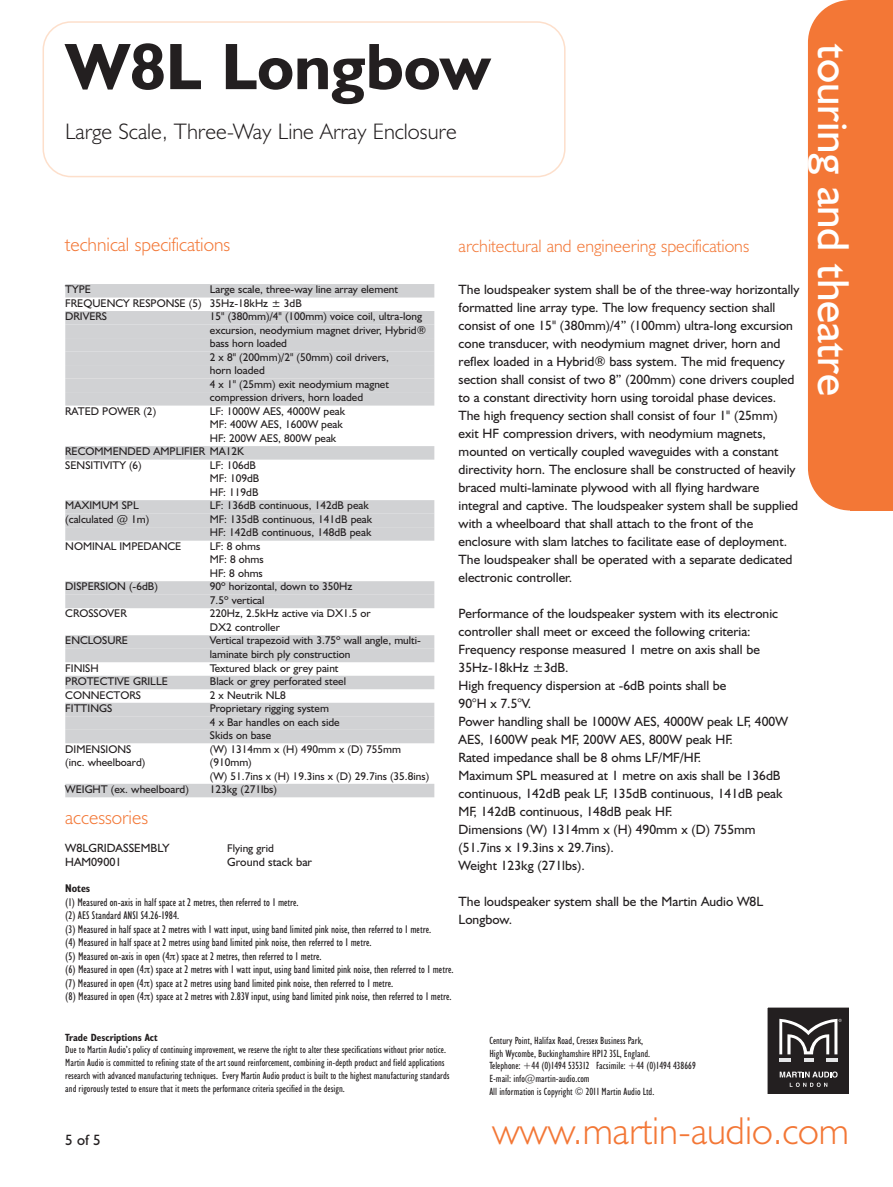
<style>
.page{position:relative;width:893px;height:1187px;background:#fff}
.page>*{position:absolute;margin:0;border:0;box-sizing:border-box;transform-origin:0 0}
.t1{font:700 66px "Humanist 521 BT";color:#231f20}
.t2{font:45px "Humanist 521 BT";color:#fff}
.t3{font:300 39px "Humanist 521 BT";color:#f37736}
.t4{font:300 22.5px "Humanist 521 BT";color:#231f20}
.t5{font:300 19.5px "Humanist 521 BT";color:#f37736}
.t6{font:300 18px "Humanist 521 BT";color:#f37736}
.t7{font:15px "Humanist 521 BT";color:#231f20}
.t8{font:13.5px/18px "Humanist 521 BT";color:#231f20}
.t9{font:12px "Humanist 521 BT";color:#231f20}
.t10{font:11.25px/13.5px "Humanist 521 BT";color:#231f20}
.t11{font:condensed 11.25px/13.5px "Humanist 521 BT";color:#231f20}
.t12{font:700 condensed 11.25px "Humanist 521 BT";color:#231f20}
.t13{font:condensed 10.5px/12.6px "Humanist 521 BT";color:#231f20}
.t14{font:700 condensed 10.5px "Humanist 521 BT";color:#231f20}
</style>
<div class="page">
<svg style="left:43px;top:21px;width:523px;height:156px"></svg>
<div style="left:768px;top:1007px;width:81px;height:87px;background:#231f20"></div>
<svg style="left:780px;top:1071px;width:58px;height:15px"></svg>
<svg style="left:779px;top:1018px;width:63px;height:43px"></svg>
<div style="left:766px;top:1006px;width:84px;height:89px;border:1px solid #fff"></div>
<div style="left:850px;top:0;width:43px;height:510px;background:#f37736"></div>
<div style="left:808px;top:0;width:85px;height:510px;background:#f37736;border-radius:43px"></div>
<div style="left:65px;top:284px;width:369px;height:13px;background:#d1d2d4"></div>
<div style="left:65px;top:311px;width:369px;height:13px;background:#d1d2d4"></div>
<div style="left:65px;top:324px;width:369px;height:14px;background:#d1d2d4"></div>
<div style="left:65px;top:338px;width:369px;height:13px;background:#d1d2d4"></div>
<div style="left:65px;top:351px;width:369px;height:14px;background:#d1d2d4"></div>
<div style="left:65px;top:365px;width:369px;height:13px;background:#d1d2d4"></div>
<div style="left:65px;top:378px;width:369px;height:14px;background:#d1d2d4"></div>
<div style="left:65px;top:392px;width:369px;height:13px;background:#d1d2d4"></div>
<div style="left:65px;top:446px;width:369px;height:13px;background:#d1d2d4"></div>
<div style="left:65px;top:500px;width:369px;height:13px;background:#d1d2d4"></div>
<div style="left:65px;top:513px;width:369px;height:14px;background:#d1d2d4"></div>
<div style="left:65px;top:527px;width:369px;height:13px;background:#d1d2d4"></div>
<div style="left:65px;top:581px;width:369px;height:13px;background:#d1d2d4"></div>
<div style="left:65px;top:594px;width:369px;height:14px;background:#d1d2d4"></div>
<div style="left:65px;top:635px;width:369px;height:13px;background:#d1d2d4"></div>
<div style="left:65px;top:648px;width:369px;height:14px;background:#d1d2d4"></div>
<div style="left:65px;top:675px;width:369px;height:14px;background:#d1d2d4"></div>
<div style="left:65px;top:702px;width:369px;height:14px;background:#d1d2d4"></div>
<div style="left:65px;top:716px;width:369px;height:13px;background:#d1d2d4"></div>
<div style="left:65px;top:729px;width:369px;height:14px;background:#d1d2d4"></div>
<div style="left:65px;top:783px;width:369px;height:14px;background:#d1d2d4"></div>
<h1 class="t1" style="left:65px;top:43px;width:427px">W8L Longbow</h1>
<h3 class="t4" style="left:65px;top:123px;width:393px">Large Scale, Three-Way Line Array Enclosure</h3>
<h3 class="t5" style="left:65px;top:238px;width:166px">technical specifications</h3>
<p class="t10" style="left:65px;top:284px;width:27px">TYPE</p>
<h3 class="t6" style="left:459px;top:239px;width:292px">architectural and engineering specifications</h3>
<p class="t8" style="left:459px;top:281px;width:342px">The loudspeaker system shall be of the three-way horizontally formatted line array type. The low frequency section shall consist of one 15" (380mm)/4” (100mm) ultra-long excursion cone transducer, with neodymium magnet driver, horn and reflex loaded in a Hybrid® bass system. The mid frequency section shall consist of two 8” (200mm) cone drivers coupled to a constant directivity horn using toroidal phase devices.<br>The high frequency section shall consist of four 1" (25mm) exit HF compression drivers, with neodymium magnets, mounted on vertically coupled waveguides with a constant directivity horn. The enclosure shall be constructed of heavily braced multi-laminate plywood with all flying hardware integral and captive. The loudspeaker system shall be supplied with a wheelboard that shall attach to the front of the enclosure with slam latches to facilitate ease of deployment.<br>The loudspeaker shall be operated with a separate dedicated electronic controller.</p>
<p class="t8" style="left:459px;top:605px;width:331px">Performance of the loudspeaker system with its electronic controller shall meet or exceed the following criteria:<br>Frequency response measured 1 metre on axis shall be 35Hz-18kHz ±3dB.<br>High frequency dispersion at -6dB points shall be<br>90°H x 7.5°V.<br>Power handling shall be 1000W AES, 4000W peak LF, 400W AES, 1600W peak MF, 200W AES, 800W peak HF.<br>Rated impedance shall be 8 ohms LF/MF/HF.<br>Maximum SPL measured at 1 metre on axis shall be 136dB continuous, 142dB peak LF, 135dB continuous, 141dB peak MF, 142dB continuous, 148dB peak HF.<br>Dimensions (W) 1314mm x (H) 490mm x (D) 755mm (51.7ins x 19.3ins x 29.7ins).<br>Weight 123kg (271lbs).</p>
<p class="t8" style="left:459px;top:893px;width:306px">The loudspeaker system shall be the Martin Audio W8L<br>Longbow.</p>
<p class="t10" style="left:65px;top:284px;width:334px;text-indent:145px">Large scale, three-way line array element<br>FREQUENCY RESPONSE (5) 35Hz-18kHz ± 3dB<br>DRIVERS</p>
<p class="t10" style="left:210px;top:311px;width:218px">15" (380mm)/4" (100mm) voice coil, ultra-long excursion, neodymium magnet driver, Hybrid® bass horn loaded<br>2 x 8" (200mm)/2" (50mm) coil drivers,<br>horn loaded<br>4 x 1" (25mm) exit neodymium magnet compression drivers, horn loaded</p>
<p class="t10" style="left:65px;top:405px;width:92px">RATED POWER (2)</p>
<p class="t10" style="left:210px;top:405px;width:137px">LF: 1000W AES, 4000W peak</p>
<p class="t10" style="left:210px;top:419px;width:135px">MF: 400W AES, 1600W peak</p>
<p class="t10" style="left:210px;top:432px;width:128px">HF: 200W AES, 800W peak</p>
<p class="t10" style="left:65px;top:446px;width:180px">RECOMMENDED AMPLIFIER MA12K</p>
<p class="t10" style="left:65px;top:459px;width:78px">SENSITIVITY (6)</p>
<p class="t10" style="left:210px;top:459px;width:51px">LF: 106dB<br>MF: 109dB<br>HF: 119dB</p>
<p class="t10" style="left:65px;top:500px;width:75px">MAXIMUM SPL</p>
<p class="t10" style="left:210px;top:500px;width:160px">LF: 136dB continuous, 142dB peak</p>
<p class="t10" style="left:65px;top:513px;width:86px">(calculated @ 1m)</p>
<p class="t10" style="left:210px;top:513px;width:164px">MF: 135dB continuous, 141dB peak<br>HF: 142dB continuous, 148dB peak</p>
<p class="t10" style="left:65px;top:540px;width:118px">NOMINAL IMPEDANCE</p>
<p class="t10" style="left:210px;top:540px;width:55px">LF: 8 ohms<br>MF: 8 ohms<br>HF: 8 ohms</p>
<p class="t10" style="left:65px;top:581px;width:94px">DISPERSION (-6dB)</p>
<p class="t10" style="left:210px;top:581px;width:144px">90º horizontal, down to 350Hz<br>7.5º vertical</p>
<p class="t10" style="left:65px;top:608px;width:63px">CROSSOVER</p>
<p class="t10" style="left:210px;top:608px;width:162px">220Hz, 2.5kHz active via DX1.5 or<br>DX2 controller</p>
<p class="t10" style="left:65px;top:635px;width:64px">ENCLOSURE</p>
<p class="t10" style="left:210px;top:635px;width:213px">Vertical trapezoid with 3.75º wall angle, multi&shy;laminate birch ply construction</p>
<p class="t10" style="left:65px;top:662px;width:35px">FINISH</p>
<p class="t10" style="left:210px;top:662px;width:130px">Textured black or grey paint</p>
<p class="t10" style="left:65px;top:675px;width:104px">PROTECTIVE GRILLE</p>
<p class="t10" style="left:210px;top:675px;width:138px">Black or grey perforated steel</p>
<p class="t10" style="left:65px;top:689px;width:77px">CONNECTORS</p>
<p class="t10" style="left:210px;top:689px;width:77px">2 x Neutrik NL8</p>
<p class="t10" style="left:65px;top:702px;width:48px">FITTINGS</p>
<p class="t10" style="left:210px;top:702px;width:131px">Proprietary rigging system<br>4 x Bar handles on each side<br>Skids on base</p>
<p class="t10" style="left:65px;top:743px;width:68px">DIMENSIONS</p>
<p class="t10" style="left:210px;top:743px;width:193px">(W) 1314mm x (H) 490mm x (D) 755mm</p>
<p class="t10" style="left:65px;top:756px;width:82px">(inc. wheelboard)</p>
<p class="t10" style="left:210px;top:756px;width:221px">(910mm)<br>(W) 51.7ins x (H) 19.3ins x (D) 29.7ins (35.8ins)</p>
<p class="t10" style="left:65px;top:783px;width:125px">WEIGHT (ex. wheelboard)</p>
<p class="t10" style="left:210px;top:783px;width:69px">123kg (271lbs)</p>
<h3 class="t5" style="left:65px;top:810px;width:84px">accessories</h3>
<p class="t9" style="left:65px;top:843px;width:106px">W8LGRIDASSEMBLY</p>
<p class="t10" style="left:227px;top:842px;width:48px">Flying grid</p>
<p class="t9" style="left:65px;top:858px;width:58px">HAM09001</p>
<p class="t9" style="left:227px;top:858px;width:86px">Ground stack bar</p>
<p class="t12" style="left:65px;top:884px;width:27px">Notes</p>
<p class="t11" style="left:65px;top:896px;width:390px">(1) Measured on-axis in half space at 2 metres, then referred to 1 metre.<br>(2) AES Standard ANSI S4.26-1984.<br>(3) Measured in half space at 2 metres with 1 watt input, using band limited pink noise, then referred to 1 metre.<br>(4) Measured in half space at 2 metres using band limited pink noise, then referred to 1 metre.<br>(5) Measured on-axis in open (4 ) space at 2 metres, then referred to 1 metre.<br>(6) Measured in open (4 ) space at 2 metres with 1 watt input, using band limited pink noise, then referred to 1 metre. (7) Measured in open (4 ) space at 2 metres using band limited pink noise, then referred to 1 metre.<br>(8) Measured in open (4 ) space at 2 metres with 2.83V input, using band limited pink noise, then referred to 1 metre.</p>
<p class="t14" style="left:65px;top:1033px;width:94px">Trade Descriptions Act</p>
<p class="t13" style="left:65px;top:1044px;width:386px">Due to Martin Audio’s policy of continuing improvement, we reserve the right to alter these specifications without prior notice.<br>Martin Audio is committed to refining state of the art sound reinforcement, combining in-depth product and field applications research with advanced manufacturing techniques. Every Martin Audio product is built to the highest manufacturing standards and rigorously tested to ensure that it meets the performance criteria specified in the design.</p>
<p class="t13" style="left:489px;top:1035px;width:208px">Century Point, Halifax Road, Cressex Business Park,<br>High Wycombe, Buckinghamshire HP12 3SL, England.<br>Telephone: +44 (0)1494 535312 Facsimile: +44 (0)1494 438669<br>E-mail: info@martin-audio.com<br>All information is Copyright © 2011 Martin Audio Ltd.</p>
<h2 class="t2" style="left:849px;top:44px;width:353px;rotate:90deg">touring and theatre</h2>
<p class="t7" style="left:65px;top:1134px;width:37px">5 of 5</p>
<h3 class="t3" style="left:492px;top:1117px;width:358px">www.martin-audio.com</h3>
</div>
